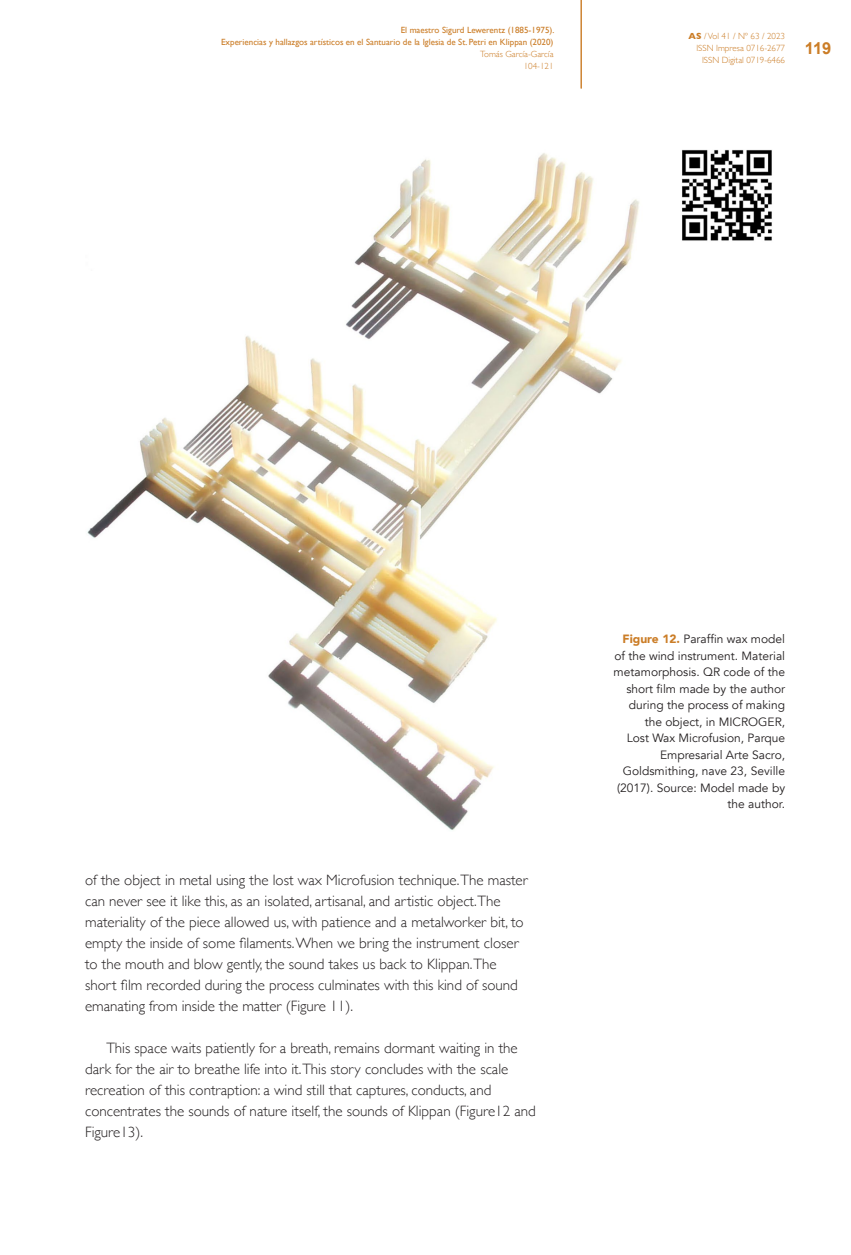
<style>
.page{position:relative;width:851px;height:1255px;background:#fff}
.page>*{position:absolute;margin:0;border:0;box-sizing:border-box;transform-origin:0 0}
.t1{font:700 16.5px "Arial";color:#cb7d27}
._04_cuerpo_texto{font:300 15px/21px "Gill Sans";color:#231f20}
._08_notas_al_pie{font:12px/16.5px "Avenir";color:#231f20;text-align:right}
.t2{font:9px/12px "Gill Sans";color:#cb7d27;text-align:right}
.t3{font:300 9px/12px "Gill Sans";color:#cb7d27;text-align:right}
.s1{font-weight:700}
.s2{font-weight:900;color:#cb7d27}
</style>
<div class="page">
<hr style="left:581px;top:0;width:1px;height:88px;background:#cb7d27">
<img style="left:682px;top:149px;width:90px;height:92px">
<img style="left:87px;top:153px;width:553px;height:677px">
<p class="t2" style="left:221px;top:24px;width:335px">El maestro Sigurd Lewerentz (1885-1975).<br>Experiencias y hallazgos artísticos en el Santuario de la Iglesia de St. Petri en Klippan (2020)</p>
<p class="t3" style="left:480px;top:48px;width:75px">Tomás García-García<br>104-121</p>
<p class="t3" style="left:688px;top:30px;width:98px"><span class="s1">AS</span> / Vol 41 / Nº 63 / 2023<br>ISSN Impresa 0716-2677<br>ISSN Digital 0719-6466</p>
<p class="t1" style="left:804px;top:38px;width:28px">119</p>
<p class="_04_cuerpo_texto" style="left:85px;top:868px;width:444px">of the object in metal using the lost wax Microfusion technique.The master can never see it like this, as an isolated, artisanal, and artistic object.The materiality of the piece allowed us, with patience and a metalworker bit, to empty the inside of some filaments. When we bring the instrument closer to the mouth and blow gently, the sound takes us back to Klippan.The short film recorded during the process culminates with this kind of sound emanating from inside the matter (Figure 11).</p>
<p class="_04_cuerpo_texto" style="left:85px;top:1036px;width:452px;text-indent:21px">This space waits patiently for a breath, remains dormant waiting in the dark for the air to breathe life into it.This story concludes with the scale recreation of this contraption: a wind still that captures, conducts, and concentrates the sounds of nature itself, the sounds of Klippan (Figure12 and Figure13).</p>
<p class="_08_notas_al_pie" style="left:613px;top:631px;width:173px"><span class="s2">Figure 12.</span> Paraffin wax model of the wind instrument. Material metamorphosis. QR code of the short film made by the author during the process of making the object, in MICROGER,<br>Lost Wax Microfusion, Parque<br>Empresarial Arte Sacro,<br>Goldsmithing, nave 23, Seville (2017). Source: Model made by the author.</p>
</div>
